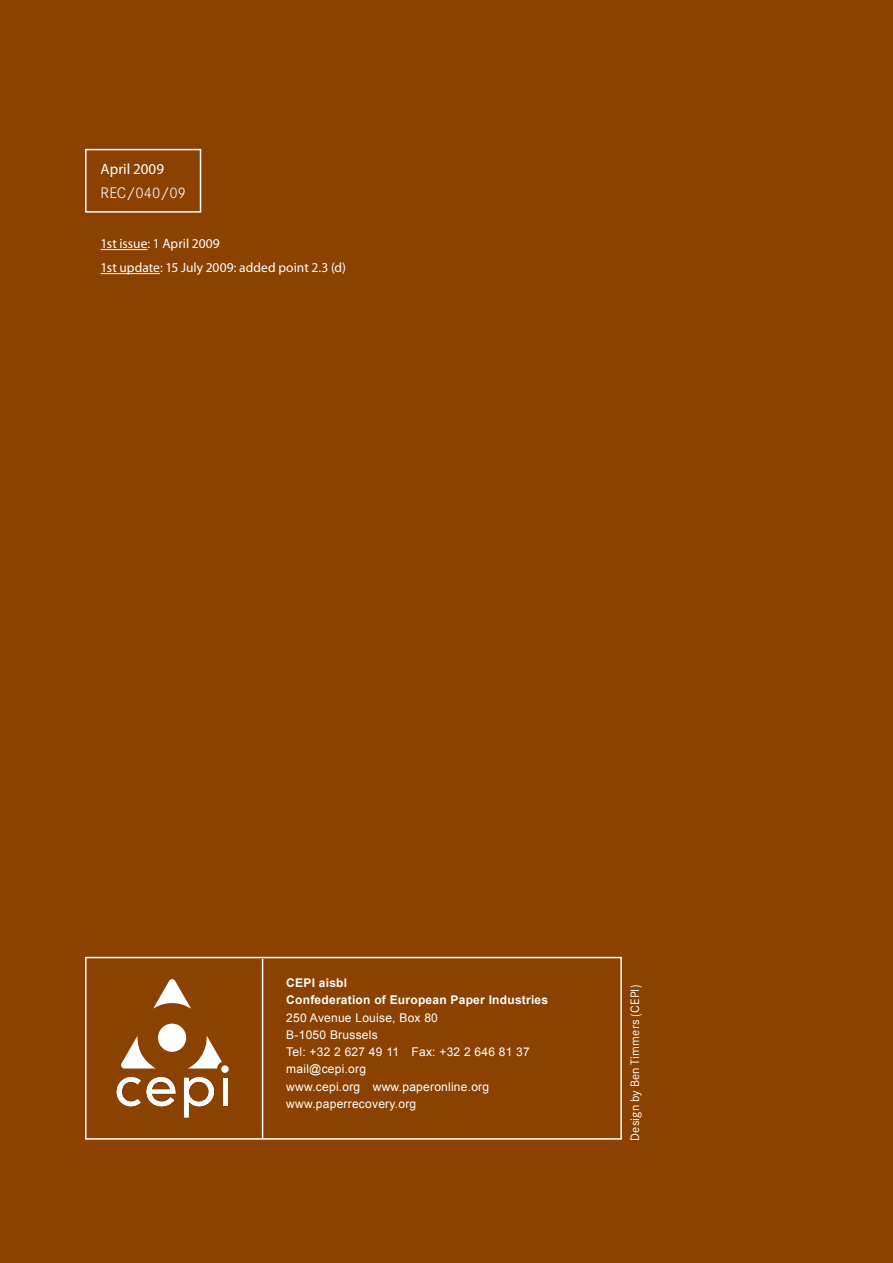
<style>
.page{position:relative;width:893px;height:1263px;background:#8b4100}
.page>*{position:absolute;margin:0;border:0;box-sizing:border-box;transform-origin:0 0}
.t1{font:300 15px "Corporate SBQ";color:#fff}
.t2{font:15px "Myriad Pro";color:#fff}
.t3{font:13.5px/24px "Myriad Pro";letter-spacing:.005em;color:#fff}
.t4{font:12px/17.2px "Arial";letter-spacing:.02em;color:#fff}
.t5{font:700 12px/17.2px "Arial";letter-spacing:.02em;color:#fff}
.t6{font:12px "Corporate SBQ";letter-spacing:.015em;color:#fff}
</style>
<div class="page">
<svg style="left:153px;top:979px;width:38px;height:30px"></svg>
<div style="left:221px;top:1065px;width:8px;height:8px;background:#fff;border-radius:50%"></div>
<div style="left:158px;top:1023px;width:28px;height:29px;background:#fff;border-radius:50%"></div>
<svg style="left:117px;top:1077px;width:24px;height:29px"></svg>
<svg style="left:147px;top:1077px;width:29px;height:29px"></svg>
<svg style="left:184px;top:1077px;width:30px;height:40px"></svg>
<hr style="left:223px;top:1078px;width:4px;height:27px;background:#fff">
<svg style="left:121px;top:1036px;width:34px;height:32px"></svg>
<svg style="left:189px;top:1035px;width:33px;height:33px"></svg>
<div style="left:85px;top:957px;width:537px;height:183px;border:2px solid #fff"></div>
<div style="left:85px;top:149px;width:116px;height:64px;border:2px solid #fff"></div>
<hr style="left:262px;top:959px;width:1px;height:180px;background:#fff">
<hr style="left:101px;top:249px;width:46px;height:1px;background:#fff">
<hr style="left:101px;top:273px;width:59px;height:1px;background:#fff">
<p class="t2" style="left:101px;top:159px;width:65px">April 2009</p>
<p class="t1" style="left:101px;top:184px;width:87px">REC/040/09</p>
<p class="t3" style="left:101px;top:231px;width:247px">1st issue: 1 April 2009<br>1st update: 15 July 2009: added point 2.3 (d)</p>
<p class="t5" style="left:286px;top:975px;width:263px">CEPI aisbl<br>Confederation of European Paper Industries</p>
<p class="t4" style="left:286px;top:1009px;width:245px">250 Avenue Louise, Box 80<br>B-1050 Brussels<br>Tel: +32 2 627 49 11 Fax: +32 2 646 81 37 mail@cepi.org<br>www.cepi.org www.paperonline.org www.paperrecovery.org</p>
<p class="t6" style="left:628px;top:1141px;width:158px;rotate:-90deg">Design by Ben Timmers (CEPI)</p>
</div>
